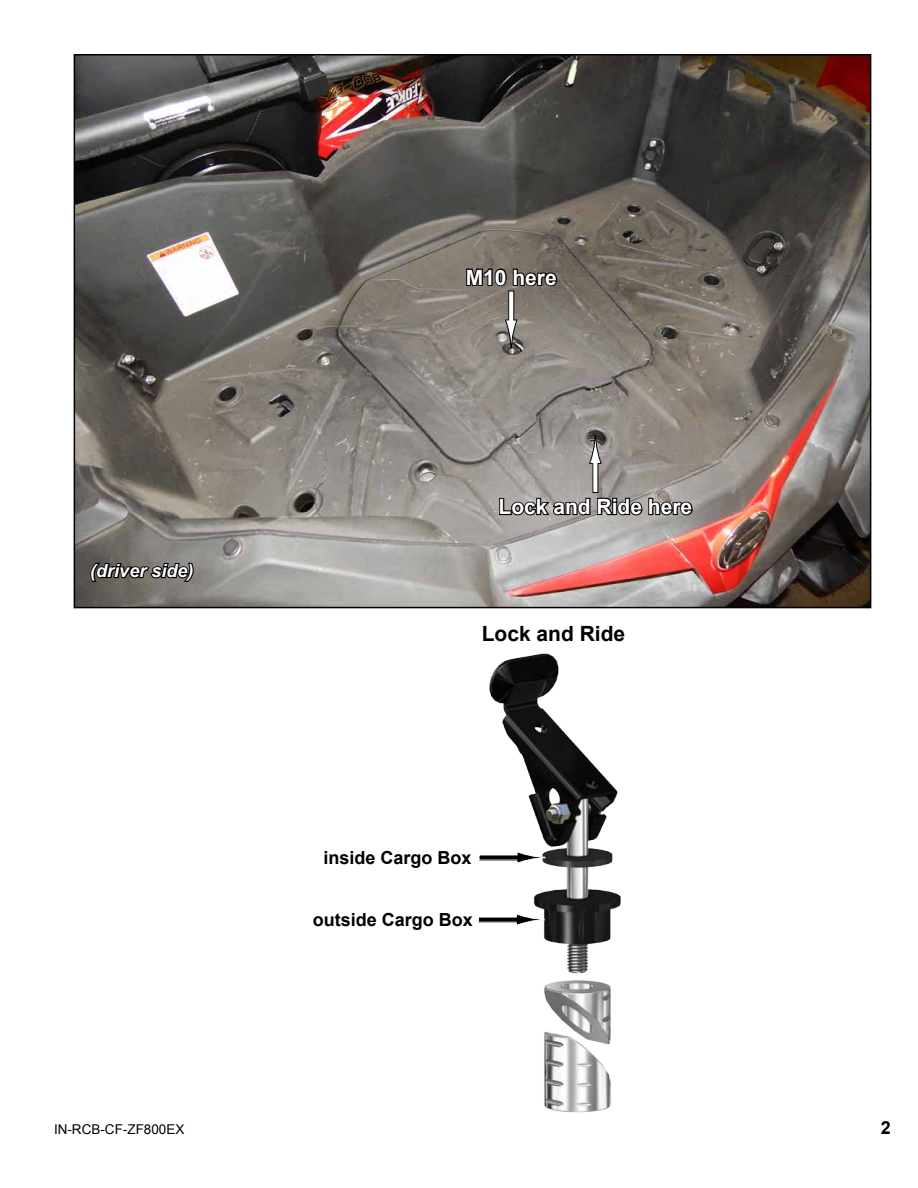
<style>
.page{position:relative;width:918px;height:1188px;background:#fff}
.page>*{position:absolute;margin:0;border:0;box-sizing:border-box;transform-origin:0 0}
.t1{font:700 21px "Arial";color:#fff}
.t2{font:700 21px "Arial";color:#000}
.t3{font:700 18px "Arial";color:#000}
.t4{font:italic 700 18px "Arial";color:#fff}
.t5{font:13.5px "Arial";color:#000}
</style>
<div class="page">
<img style="left:77px;top:57px;width:791px;height:548px">
<svg style="left:89px;top:561px;width:106px;height:22px;background:#3e3b39"></svg>
<svg style="left:498px;top:495px;width:196px;height:22px;background:#5d5b59"></svg>
<svg style="left:465px;top:255px;width:94px;height:34px;background:#555049"></svg>
<div style="left:593px;top:463px;width:5px;height:29px;background:#fff"></div>
<svg style="left:589px;top:436px;width:13px;height:28px"></svg>
<div style="left:509px;top:291px;width:5px;height:29px;background:#fff"></div>
<div style="left:508px;top:291px;width:6px;height:30px;border:1px solid #000"></div>
<svg style="left:505px;top:319px;width:13px;height:29px"></svg>
<img style="left:479px;top:653px;width:142px;height:460px">
<div style="left:479px;top:855px;width:38px;height:5px;background:#000"></div>
<svg style="left:516px;top:851px;width:29px;height:13px"></svg>
<div style="left:478px;top:917px;width:39px;height:5px;background:#000"></div>
<svg style="left:516px;top:913px;width:29px;height:13px"></svg>
<p class="t1" style="left:466px;top:263px;width:93px">M10 here</p>
<p class="t4" style="left:90px;top:559px;width:105px">(driver side)</p>
<p class="t1" style="left:499px;top:493px;width:195px">Lock and Ride here</p>
<p class="t2" style="left:482px;top:619px;width:145px">Lock and Ride</p>
<p class="t3" style="left:323px;top:846px;width:150px">inside Cargo Box</p>
<p class="t3" style="left:313px;top:908px;width:162px">outside Cargo Box</p>
<p class="t5" style="left:54px;top:1120px;width:132px">IN-RCB-CF-ZF800EX</p>
<p class="t3" style="left:881px;top:1116px;width:12px">2</p>
</div>
